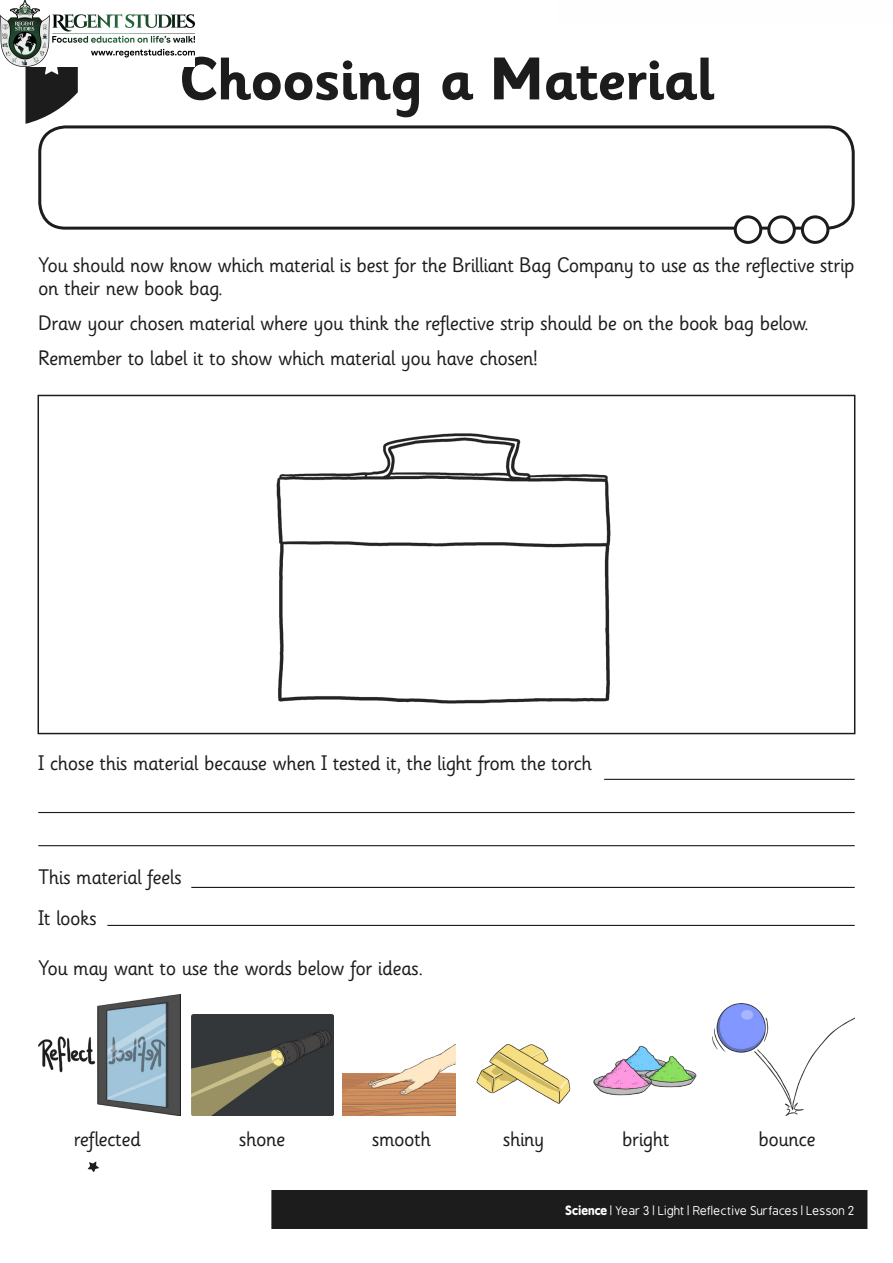
<style>
.page{position:relative;width:893px;height:1263px;background:#fff}
.page>*{position:absolute;margin:0;border:0;box-sizing:border-box;transform-origin:0 0}
.t1{font:700 60px "Sassoon Infant Rg";letter-spacing:-.025em;color:#1c1c1c}
.t2{font:21px/22.5px "Sassoon Infant Rg";letter-spacing:-.025em;color:#1c1c1c}
.Footer_Text{font:12px "B Preplay";color:#fff}
.s1{font-weight:700}
</style>
<div class="page">
<div style="left:271px;top:1190px;width:596px;height:38px;background:#1c1c1c"></div>
<svg style="left:88px;top:1161px;width:11px;height:11px"></svg>
<svg style="left:26px;top:66px;width:52px;height:58px"></svg>
<div style="left:38px;top:125px;width:817px;height:105px;border:3px solid #1c1c1c;border-radius:26px"></div>
<div style="left:735px;top:217px;width:26px;height:25px;background:#fff;border-radius:50%"></div>
<div style="left:734px;top:215px;width:28px;height:29px;border:3px solid #1c1c1c;border-radius:50%"></div>
<div style="left:769px;top:217px;width:25px;height:25px;background:#fff;border-radius:50%"></div>
<div style="left:767px;top:215px;width:29px;height:29px;border:3px solid #1c1c1c;border-radius:50%"></div>
<div style="left:802px;top:217px;width:26px;height:25px;background:#fff;border-radius:50%"></div>
<div style="left:801px;top:215px;width:28px;height:29px;border:3px solid #1c1c1c;border-radius:50%"></div>
<img style="left:276px;top:433px;width:335px;height:271px">
<div style="left:38px;top:395px;width:817px;height:339px;border:2px solid #1c1c1c"></div>
<img style="left:712px;top:1003px;width:143px;height:112px">
<img style="left:593px;top:1045px;width:104px;height:51px">
<img style="left:476px;top:1044px;width:95px;height:60px">
<img style="left:343px;top:1044px;width:113px;height:71px">
<img style="left:191px;top:1015px;width:142px;height:100px">
<img style="left:38px;top:995px;width:143px;height:120px">
<hr style="left:604px;top:779px;width:251px;height:1px;background:#1c1c1c">
<hr style="left:38px;top:812px;width:817px;height:1px;background:#1c1c1c">
<hr style="left:191px;top:887px;width:664px;height:1px;background:#1c1c1c">
<hr style="left:107px;top:925px;width:748px;height:1px;background:#1c1c1c">
<hr style="left:38px;top:845px;width:817px;height:1px;background:#1c1c1c">
<img style="left:0;top:0;width:194px;height:66px">
<p class="t1" style="left:179px;top:45px;width:537px">Choosing a Material</p>
<p class="t2" style="left:38px;top:255px;width:818px">You should now know which material is best for the Brilliant Bag Company to use as the reflective strip on their new book bag.</p>
<p class="t2" style="left:38px;top:313px;width:772px">Draw your chosen material where you think the reflective strip should be on the book bag below.</p>
<p class="t2" style="left:38px;top:348px;width:501px">Remember to label it to show which material you have chosen!</p>
<p class="t2" style="left:38px;top:752px;width:555px">I chose this material because when I tested it, the light from the torch</p>
<p class="t2" style="left:38px;top:866px;width:145px">This material feels</p>
<p class="t2" style="left:38px;top:907px;width:60px">It looks</p>
<p class="t2" style="left:38px;top:958px;width:386px">You may want to use the words below for ideas.</p>
<p class="t2" style="left:74px;top:1128px;width:69px">reflected</p>
<p class="t2" style="left:239px;top:1128px;width:48px">shone</p>
<p class="t2" style="left:372px;top:1128px;width:60px">smooth</p>
<p class="t2" style="left:503px;top:1128px;width:43px">shiny</p>
<p class="t2" style="left:622px;top:1128px;width:49px">bright</p>
<p class="t2" style="left:759px;top:1128px;width:59px">bounce</p>
<p class="Footer_Text" style="left:565px;top:1204px;width:291px"><span class="s1">Science</span> | Year 3 | Light | Reflective Surfaces | Lesson 2</p>
</div>
